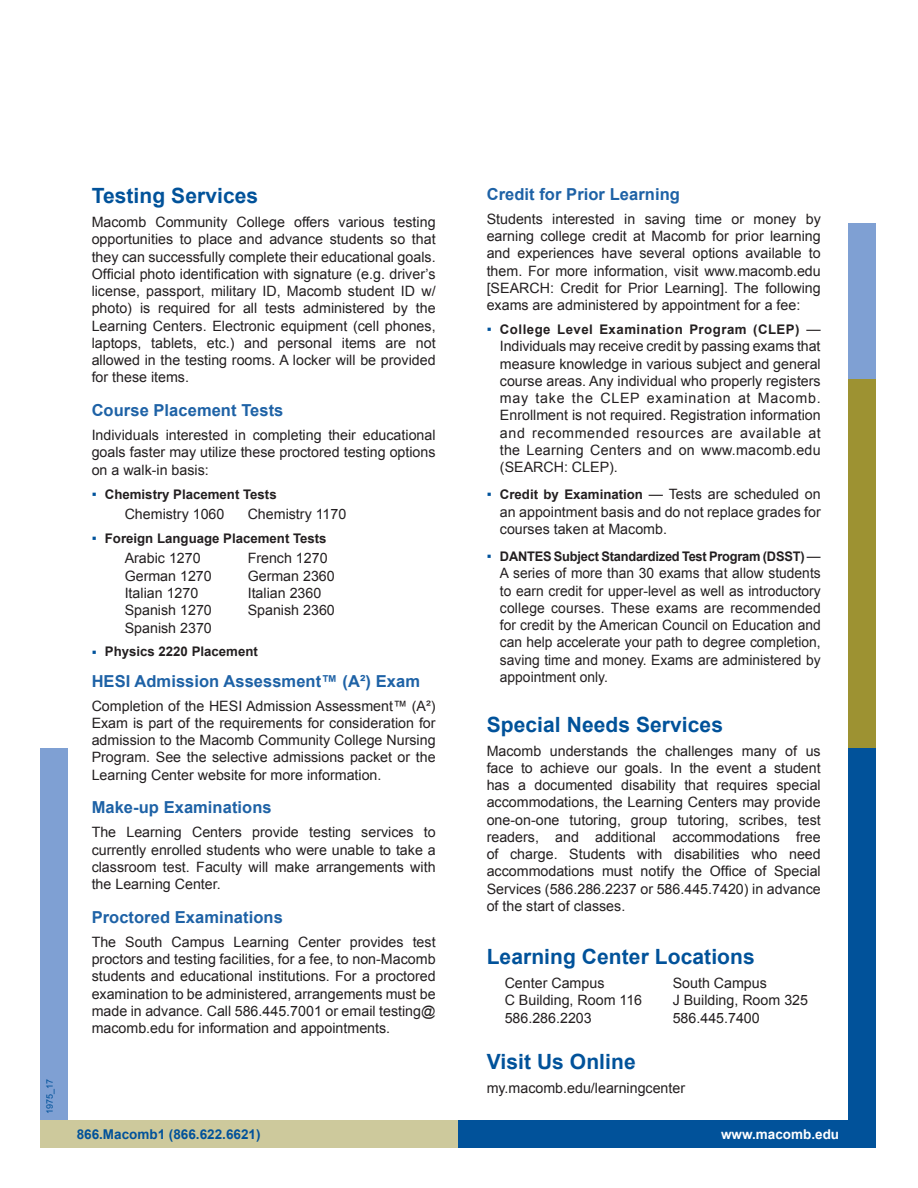
<style>
.page{position:relative;width:918px;height:1188px;background:#fff}
.page>*{position:absolute;margin:0;border:0;box-sizing:border-box;transform-origin:0 0}
.t1{font:700 21px "Arial";letter-spacing:.005em;color:#01529a}
.t2{font:700 16.5px "Arial";letter-spacing:.005em;color:#1e62a6}
.t3{font:14.25px/17.2px "Arial";color:#231f20;text-align:justify}
.t4{font:700 13.5px "Arial";color:#01529a}
.t5{font:700 13.5px "Arial";color:#fff}
.t6{font:700 13.2px "Arial";color:#231f20}
.t7{font:700 13.2px "Arial";letter-spacing:.035em;color:#231f20}
.t8{font:9px "Arial";letter-spacing:.005em;color:#01529a}
.s1{font-weight:400;font-size:14.25px;color:#01539c}
.s2{font-weight:400;font-size:14.25px}
.s3{color:#01539c}
.s4{font-weight:700;font-size:13.2px}
</style>
<div class="page">
<div style="left:40px;top:748px;width:28px;height:372px;background:#7fa0d3"></div>
<div style="left:40px;top:1120px;width:419px;height:28px;background:#cdc99c"></div>
<div style="left:848px;top:747px;width:27px;height:401px;background:#01529a"></div>
<div style="left:458px;top:1120px;width:390px;height:28px;background:#01529a"></div>
<div style="left:848px;top:377px;width:27px;height:370px;background:#9d9232"></div>
<div style="left:848px;top:223px;width:27px;height:155px;background:#7fa0d3"></div>
<p class="t8" style="left:44px;top:1114px;width:37px;rotate:-90deg">1975_17</p>
<h1 class="t1" style="left:92px;top:182px;width:168px">Testing Services</h1>
<p class="t3" style="left:92px;top:214px;width:345px">Macomb Community College offers various testing opportunities to place and advance students so that they can successfully complete their educational goals.<br>Official photo identification with signature (e.g. driver’s license, passport, military ID, Macomb student ID w/ photo) is required for all tests administered by the Learning Centers. Electronic equipment (cell phones, laptops, tablets, etc.) and personal items are not allowed in the testing rooms. A locker will be provided for these items.</p>
<p class="t2" style="left:92px;top:399px;width:193px">Course Placement Tests</p>
<p class="t3" style="left:92px;top:427px;width:345px">Individuals interested in completing their educational goals faster may utilize these proctored testing options on a walk-in basis:</p>
<p class="t6" style="left:92px;top:485px;width:187px"><span class="s1">▪</span> Chemistry Placement Tests</p>
<p class="t3" style="left:125px;top:506px;width:101px">Chemistry 1060</p>
<p class="t3" style="left:248px;top:506px;width:100px">Chemistry 1170</p>
<p class="t6" style="left:92px;top:530px;width:236px"><span class="s1">▪</span> Foreign Language Placement Tests</p>
<p class="t3" style="left:125px;top:550px;width:78px">Arabic 1270</p>
<p class="t3" style="left:248px;top:550px;width:81px">French 1270</p>
<p class="t3" style="left:125px;top:567px;width:89px">German 1270</p>
<p class="t3" style="left:248px;top:567px;width:89px">German 2360</p>
<p class="t3" style="left:125px;top:585px;width:75px">Italian 1270</p>
<p class="t3" style="left:248px;top:585px;width:75px">Italian 2360</p>
<p class="t3" style="left:125px;top:602px;width:89px">Spanish 1270</p>
<p class="t3" style="left:248px;top:602px;width:89px">Spanish 2360</p>
<p class="t3" style="left:125px;top:619px;width:89px">Spanish 2370</p>
<p class="t6" style="left:92px;top:643px;width:168px"><span class="s1">▪</span> Physics 2220 Placement</p>
<p class="t2" style="left:92px;top:670px;width:330px">HESI Admission Assessment™ (A²) Exam</p>
<p class="t3" style="left:92px;top:697px;width:346px">Completion of the HESI Admission Assessment™ (A²)<br>Exam is part of the requirements for consideration for admission to the Macomb Community College Nursing Program. See the selective admissions packet or the Learning Center website for more information.</p>
<p class="t2" style="left:92px;top:797px;width:182px">Make-up Examinations</p>
<p class="t3" style="left:92px;top:824px;width:345px">The Learning Centers provide testing services to currently enrolled students who were unable to take a classroom test. Faculty will make arrangements with the Learning Center.</p>
<p class="t2" style="left:92px;top:906px;width:193px">Proctored Examinations</p>
<p class="t3" style="left:92px;top:933px;width:346px">The South Campus Learning Center provides test proctors and testing facilities, for a fee, to non-Macomb students and educational institutions. For a proctored examination to be administered, arrangements must be made in advance. Call 586.445.7001 or email testing@ macomb.edu for information and appointments.</p>
<p class="t2" style="left:487px;top:183px;width:195px">Credit for Prior Learning</p>
<p class="t3" style="left:487px;top:210px;width:336px">Students interested in saving time or money by earning college credit at Macomb for prior learning and experiences have several options available to them. For more information, visit www.macomb.edu [SEARCH: Credit for Prior Learning]. The following exams are administered by appointment for a fee:</p>
<p class="t7" style="left:487px;top:321px;width:336px"><span class="s1">▪</span> College Level Examination Program (CLEP) <span class="s2">—</span></p>
<p class="t3" style="left:500px;top:338px;width:322px">Individuals may receive credit by passing exams that measure knowledge in various subject and general course areas. Any individual who properly registers may take the CLEP examination at Macomb.<br>Enrollment is not required. Registration information and recommended resources are available at the Learning Centers and on www.macomb.edu (SEARCH: CLEP).</p>
<p class="t3" style="left:500px;top:486px;width:322px;text-indent:-13px"><span class="s3">▪</span> <span class="s4">Credit by Examination</span> — Tests are scheduled on an appointment basis and do not replace grades for courses taken at Macomb.</p>
<p class="t6" style="left:487px;top:548px;width:336px"><span class="s1">▪</span> DANTES Subject Standardized Test Program (DSST) <span class="s2">—</span></p>
<p class="t3" style="left:500px;top:565px;width:322px">A series of more than 30 exams that allow students to earn credit for upper-level as well as introductory college courses. These exams are recommended for credit by the American Council on Education and can help accelerate your path to degree completion, saving time and money. Exams are administered by appointment only.</p>
<h1 class="t1" style="left:487px;top:710px;width:238px">Special Needs Services</h1>
<p class="t3" style="left:487px;top:742px;width:336px">Macomb understands the challenges many of us face to achieve our goals. In the event a student has a documented disability that requires special accommodations, the Learning Centers may provide one-on-one tutoring, group tutoring, scribes, test readers, and additional accommodations free of charge. Students with disabilities who need accommodations must notify the Office of Special Services (586.286.2237 or 586.445.7420) in advance of the start of classes.</p>
<h1 class="t1" style="left:487px;top:943px;width:270px">Learning Center Locations</h1>
<p class="t3" style="left:505px;top:975px;width:101px">Center Campus</p>
<p class="t3" style="left:673px;top:975px;width:96px">South Campus</p>
<p class="t3" style="left:505px;top:992px;width:139px">C Building, Room 116</p>
<p class="t3" style="left:673px;top:992px;width:137px">J Building, Room 325</p>
<p class="t3" style="left:505px;top:1009px;width:89px">586.286.2203</p>
<p class="t3" style="left:673px;top:1009px;width:89px">586.445.7400</p>
<h1 class="t1" style="left:487px;top:1048px;width:151px">Visit Us Online</h1>
<p class="t3" style="left:487px;top:1080px;width:200px">my.macomb.edu/learningcenter</p>
<p class="t4" style="left:77px;top:1125px;width:185px">866.Macomb1 (866.622.6621)</p>
<p class="t5" style="left:721px;top:1125px;width:120px">www.macomb.edu</p>
</div>
